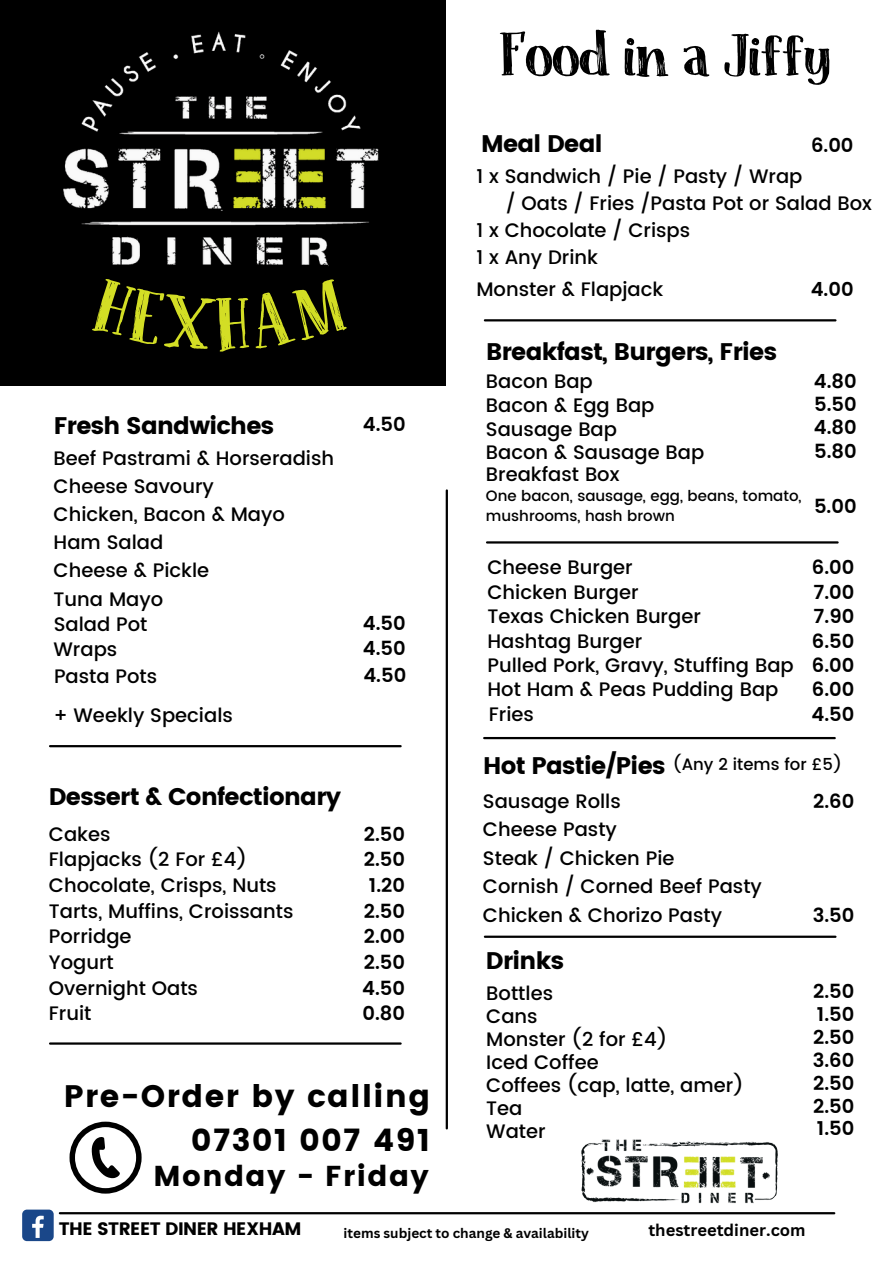
<style>
.page{position:relative;width:894px;height:1264px;background:#fff}
.page>*{position:absolute;margin:0;border:0;box-sizing:border-box;transform-origin:0 0}
.t1{font:64.5px "Coconut Punch DEMO";letter-spacing:-.03em;color:#000}
.t2{font:31.05px "Poppins";letter-spacing:.05em;color:#000}
.t3{font:28.8px "Poppins";letter-spacing:.05em;color:#000}
.t4{font:24px "Poppins";letter-spacing:-.03em;color:#000}
.t5{font:500 19.5px "Poppins";color:#000}
.t6{font:600 19.5px "Poppins";color:#000}
.t7{font:18px "Poppins";letter-spacing:-.03em;color:#000}
.t8{font:700 16.5px "Canva Sans";color:#000}
.t9{font:500 16.5px "Poppins";color:#000}
.t10{font:500 15px/20.2px "Poppins";color:#000}
.t11{font:700 13.5px "Canva Sans";color:#000}
</style>
<div class="page">
<hr style="left:50px;top:745px;width:350px;height:2px;background:#000">
<hr style="left:484px;top:935px;width:351px;height:2px;background:#000">
<hr style="left:60px;top:1212px;width:774px;height:2px;background:#000">
<hr style="left:445px;top:490px;width:3px;height:638px;background:#000">
<div style="left:0;top:0;width:446px;height:386px;background:#000"></div>
<img style="left:63px;top:31px;width:316px;height:235px">
<svg style="left:69px;top:1121px;width:72px;height:72px"></svg>
<img style="left:579px;top:1139px;width:200px;height:76px">
<div style="left:22px;top:1209px;width:32px;height:32px;background:#1a4789;border-radius:5px"></div>
<svg style="left:32px;top:1215px;width:12px;height:22px"></svg>
<hr style="left:484px;top:737px;width:350px;height:2px;background:#000">
<hr style="left:50px;top:1042px;width:350px;height:2px;background:#000">
<hr style="left:484px;top:319px;width:351px;height:2px;background:#000">
<hr style="left:487px;top:541px;width:350px;height:2px;background:#000">
<h6 class="t1" style="left:498px;top:17px;width:333px">Food in a Jiffy</h6>
<h5 class="t4" style="left:481px;top:130px;width:123px">Meal Deal</h5>
<h6 class="t6" style="left:810px;top:134px;width:44px">6.00</h6>
<h6 class="t5" style="left:476px;top:165px;width:327px">1 x Sandwich / Pie / Pasty / Wrap</h6>
<h6 class="t5" style="left:505px;top:192px;width:368px">/ Oats / Fries /Pasta Pot or Salad Box</h6>
<h6 class="t5" style="left:476px;top:219px;width:215px">1 x Chocolate / Crisps</h6>
<h6 class="t5" style="left:476px;top:246px;width:123px">1 x Any Drink</h6>
<p class="t5" style="left:476px;top:278px;width:188px">Monster &amp; Flapjack</p>
<h3 class="t6" style="left:810px;top:278px;width:44px">4.00</h3>
<h5 class="t4" style="left:54px;top:411px;width:222px">Fresh Sandwiches</h5>
<h5 class="t5" style="left:54px;top:446px;width:282px">Beef Pastrami &amp; Horseradish</h5>
<p class="t5" style="left:54px;top:474px;width:162px">Cheese Savoury</p>
<h5 class="t5" style="left:54px;top:531px;width:111px">Ham Salad</h5>
<h6 class="t5" style="left:54px;top:503px;width:233px">Chicken, Bacon &amp; Mayo</h6>
<h6 class="t5" style="left:54px;top:559px;width:157px">Cheese &amp; Pickle</h6>
<h6 class="t5" style="left:54px;top:587px;width:111px">Tuna Mayo</h6>
<h6 class="t6" style="left:363px;top:413px;width:44px">4.50</h6>
<h6 class="t5" style="left:54px;top:613px;width:95px">Salad Pot</h6>
<h6 class="t6" style="left:363px;top:612px;width:44px">4.50</h6>
<h5 class="t5" style="left:53px;top:638px;width:65px">Wraps</h5>
<h6 class="t6" style="left:363px;top:637px;width:44px">4.50</h6>
<p class="t5" style="left:54px;top:665px;width:105px">Pasta Pots</p>
<h5 class="t6" style="left:363px;top:664px;width:44px">4.50</h5>
<h5 class="t5" style="left:54px;top:703px;width:181px">+ Weekly Specials</h5>
<h4 class="t4" style="left:49px;top:782px;width:294px">Dessert &amp; Confectionary</h4>
<h5 class="t5" style="left:49px;top:822px;width:63px">Cakes</h5>
<h6 class="t5" style="left:49px;top:848px;width:199px">Flapjacks (2 For £4)</h6>
<h6 class="t5" style="left:49px;top:873px;width:229px">Chocolate, Crisps, Nuts</h6>
<h5 class="t6" style="left:364px;top:822px;width:43px">2.50</h5>
<h5 class="t6" style="left:364px;top:848px;width:43px">2.50</h5>
<h6 class="t6" style="left:369px;top:873px;width:38px">1.20</h6>
<h6 class="t5" style="left:49px;top:899px;width:246px">Tarts, Muffins, Croissants</h6>
<h5 class="t6" style="left:364px;top:899px;width:43px">2.50</h5>
<h5 class="t5" style="left:49px;top:950px;width:66px">Yogurt</h5>
<h6 class="t6" style="left:364px;top:950px;width:43px">2.50</h6>
<h6 class="t5" style="left:49px;top:976px;width:150px">Overnight Oats</h6>
<h5 class="t6" style="left:362px;top:976px;width:44px">4.50</h5>
<h6 class="t5" style="left:49px;top:1002px;width:44px">Fruit</h6>
<h5 class="t6" style="left:362px;top:1002px;width:44px">0.80</h5>
<h6 class="t5" style="left:49px;top:925px;width:84px">Porridge</h6>
<h5 class="t6" style="left:364px;top:925px;width:43px">2.00</h5>
<h2 class="t2" style="left:64px;top:1077px;width:367px">Pre-Order by calling</h2>
<h6 class="t2" style="left:191px;top:1122px;width:240px">07301 007 491</h6>
<h6 class="t3" style="left:153px;top:1159px;width:277px">Monday - Friday</h6>
<h4 class="t4" style="left:486px;top:338px;width:292px">Breakfast, Burgers, Fries</h4>
<h5 class="t5" style="left:486px;top:370px;width:108px">Bacon Bap</h5>
<h6 class="t6" style="left:813px;top:370px;width:44px">4.80</h6>
<h6 class="t5" style="left:486px;top:394px;width:170px">Bacon &amp; Egg Bap</h6>
<h5 class="t6" style="left:813px;top:393px;width:44px">5.50</h5>
<h5 class="t5" style="left:486px;top:418px;width:133px">Sausage Bap</h5>
<h6 class="t6" style="left:813px;top:416px;width:44px">4.80</h6>
<h6 class="t6" style="left:813px;top:439px;width:44px">5.80</h6>
<h6 class="t5" style="left:486px;top:440px;width:220px">Bacon &amp; Sausage Bap</h6>
<p class="t5" style="left:486px;top:463px;width:135px">Breakfast Box</p>
<p class="t10" style="left:486px;top:486px;width:317px">One bacon, sausage, egg, beans, tomato, mushrooms, hash brown</p>
<p class="t6" style="left:813px;top:494px;width:44px">5.00</p>
<h5 class="t5" style="left:487px;top:556px;width:147px">Cheese Burger</h5>
<h6 class="t6" style="left:811px;top:556px;width:44px">6.00</h6>
<h5 class="t5" style="left:487px;top:580px;width:153px">Chicken Burger</h5>
<h6 class="t6" style="left:813px;top:580px;width:42px">7.00</h6>
<h5 class="t5" style="left:487px;top:605px;width:215px">Texas Chicken Burger</h5>
<h6 class="t6" style="left:813px;top:605px;width:42px">7.90</h6>
<h4 class="t5" style="left:487px;top:629px;width:156px">Hashtag Burger</h4>
<h5 class="t6" style="left:811px;top:629px;width:44px">6.50</h5>
<h6 class="t5" style="left:487px;top:654px;width:308px">Pulled Pork, Gravy, Stuffing Bap</h6>
<h5 class="t6" style="left:811px;top:654px;width:44px">6.00</h5>
<h6 class="t5" style="left:487px;top:678px;width:292px">Hot Ham &amp; Peas Pudding Bap</h6>
<h5 class="t6" style="left:811px;top:678px;width:44px">6.00</h5>
<h6 class="t5" style="left:489px;top:702px;width:47px">Fries</h6>
<h5 class="t6" style="left:811px;top:702px;width:44px">4.50</h5>
<p class="t4" style="left:483px;top:751px;width:184px">Hot Pastie/Pies</p>
<h5 class="t5" style="left:483px;top:789px;width:139px">Sausage Rolls</h5>
<h4 class="t5" style="left:483px;top:818px;width:135px">Cheese Pasty</h4>
<h3 class="t9" style="left:672px;top:755px;width:170px">(Any 2 items for £5)</h3>
<h6 class="t6" style="left:813px;top:789px;width:43px">2.60</h6>
<h5 class="t5" style="left:483px;top:846px;width:193px">Steak / Chicken Pie</h5>
<h6 class="t5" style="left:483px;top:875px;width:280px">Cornish / Corned Beef Pasty</h6>
<h6 class="t5" style="left:483px;top:903px;width:241px">Chicken &amp; Chorizo Pasty</h6>
<h5 class="t6" style="left:812px;top:903px;width:43px">3.50</h5>
<h6 class="t4" style="left:486px;top:946px;width:80px">Drinks</h6>
<h5 class="t5" style="left:486px;top:982px;width:68px">Bottles</h5>
<h6 class="t6" style="left:813px;top:979px;width:43px">2.50</h6>
<h5 class="t5" style="left:486px;top:1005px;width:53px">Cans</h5>
<h6 class="t6" style="left:816px;top:1002px;width:39px">1.50</h6>
<h5 class="t5" style="left:486px;top:1027px;width:182px">Monster (2 for £4)</h5>
<h6 class="t6" style="left:813px;top:1025px;width:43px">2.50</h6>
<h5 class="t5" style="left:486px;top:1050px;width:114px">Iced Coffee</h5>
<h6 class="t6" style="left:812px;top:1048px;width:43px">3.60</h6>
<h3 class="t5" style="left:486px;top:1073px;width:259px">Coffees (cap, latte, amer)</h3>
<h5 class="t6" style="left:813px;top:1071px;width:43px">2.50</h5>
<h6 class="t5" style="left:486px;top:1096px;width:38px">Tea</h6>
<h5 class="t6" style="left:813px;top:1094px;width:43px">2.50</h5>
<p class="t5" style="left:486px;top:1119px;width:61px">Water</p>
<h6 class="t6" style="left:816px;top:1117px;width:39px">1.50</h6>
<h6 class="t7" style="left:59px;top:1218px;width:244px">THE STREET DINER HEXHAM</h6>
<h4 class="t11" style="left:343px;top:1223px;width:247px">items subject to change &amp; availability</h4>
<h6 class="t8" style="left:648px;top:1218px;width:159px">thestreetdiner.com</h6>
</div>
